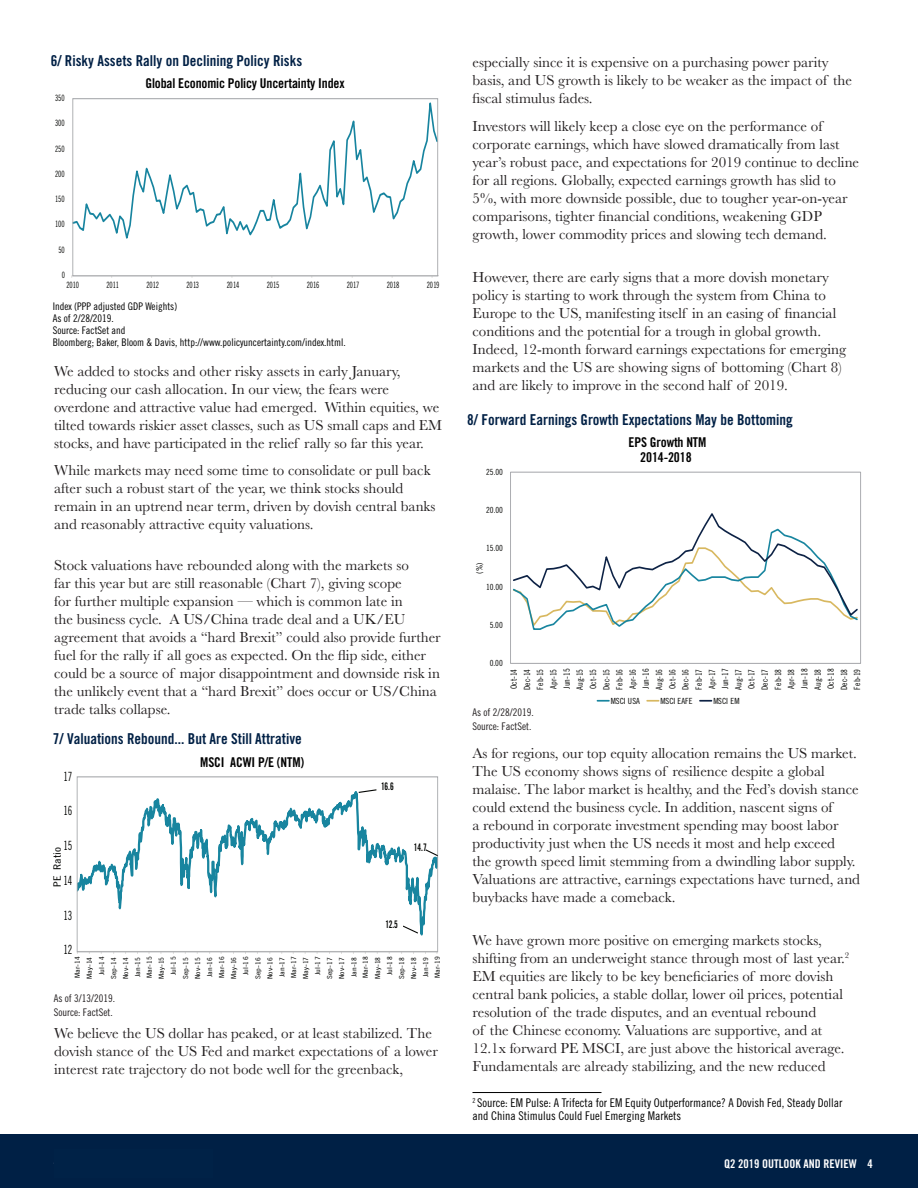
<style>
.page{position:relative;width:918px;height:1188px;background:#fff}
.page>*{position:absolute;margin:0;border:0;box-sizing:border-box;transform-origin:0 0}
.t1{font:15px/18px "Baskerville";color:#231f20}
.t2{font:15px "Trade Gothic LT Std Bd Cn 20";color:#002045}
.t3{font:13.5px/15px "Trade Gothic LT Std Bd Cn 20";letter-spacing:-.01em;color:#000;text-align:center}
.t4{font:12.75px "Trade Gothic LT Std Cn 18";letter-spacing:-.02em;color:#040503;scale:.8 1}
.t5{font:condensed 12px/13.5px "Prudential Modern";color:#000}
.t6{font:700 condensed 12px "Prudential Modern";color:#fff}
.t7{font:condensed 10.5px/12px "Prudential Modern";color:#000}
.t8{font:10.5px/13.5px "Trade Gothic LT Std Cn 18";color:#231f20}
.t9{font:10.5px "Trade Gothic LT Std Bd Cn 20";color:#040503;scale:.8 1}
.t10{font:10.2px "Trade Gothic LT Std Cn 18";letter-spacing:-.01em;color:#040503;scale:1.25 1}
.t11{font:8.7px "Trade Gothic LT Std Cn 18";letter-spacing:-.04em;color:#040503;scale:.84 1}
.t12{font:8.55px/13.2px "Trade Gothic LT Std Cn 18";letter-spacing:-.02em;color:#040503;text-align:justify}
.t13{font:8.4px "Trade Gothic LT Std Cn 18";letter-spacing:-.02em;color:#040503}
.t14{font:8.4px "Trade Gothic LT Std Cn 18";letter-spacing:.005em;color:#040503}
.t15{font:6.9px/12px "Trade Gothic LT Std Cn 18";letter-spacing:.015em;color:#040503;text-align:center;scale:1.25 1}
.s1{font-family:"Trade Gothic LT Std Cn 18";font-stretch:normal}
</style>
<div class="page">
<div style="left:0;top:1134px;width:918px;height:54px;background:#002045"></div>
<hr style="left:72px;top:275px;width:367px;height:1px;background:#dad9d8">
<svg style="left:75px;top:102px;width:361px;height:137px"></svg>
<div style="left:73px;top:98px;width:365px;height:178px;border:1px solid #a7a9ac"></div>
<hr style="left:472px;top:1092px;width:130px;height:1px;background:#000">
<svg style="left:79px;top:791px;width:357px;height:145px"></svg>
<div style="left:77px;top:776px;width:361px;height:176px;border:1px solid #a7a9ac"></div>
<svg style="left:403px;top:925px;width:16px;height:9px"></svg>
<div style="left:381px;top:917px;width:22px;height:18px;background:#fff"></div>
<svg style="left:358px;top:789px;width:19px;height:4px"></svg>
<svg style="left:425px;top:849px;width:14px;height:8px"></svg>
<div style="left:510px;top:472px;width:351px;height:192px;border:1px solid #a8a9ad"></div>
<svg style="left:513px;top:513px;width:345px;height:117px"></svg>
<svg style="left:597px;top:700px;width:12px;height:2px"></svg>
<svg style="left:647px;top:700px;width:12px;height:2px"></svg>
<svg style="left:700px;top:700px;width:12px;height:2px"></svg>
<p class="t2" style="left:51px;top:52px;width:253px">6/ Risky Assets Rally on Declining Policy Risks</p>
<p class="t3" style="left:145px;top:75px;width:201px">Global Economic Policy Uncertainty Index</p>
<p class="t11" style="left:55px;top:93px;width:13px">350</p>
<p class="t11" style="left:55px;top:118px;width:13px">300</p>
<p class="t11" style="left:55px;top:143px;width:13px">250</p>
<p class="t11" style="left:55px;top:169px;width:13px">200</p>
<p class="t11" style="left:55px;top:194px;width:13px">150</p>
<p class="t11" style="left:55px;top:219px;width:13px">100</p>
<p class="t11" style="left:59px;top:244px;width:9px">50</p>
<p class="t11" style="left:62px;top:270px;width:5px">0</p>
<p class="t11" style="left:66px;top:280px;width:16px">2010</p>
<p class="t11" style="left:107px;top:280px;width:16px">2011</p>
<p class="t11" style="left:147px;top:280px;width:16px">2012</p>
<p class="t11" style="left:187px;top:280px;width:16px">2013</p>
<p class="t11" style="left:227px;top:280px;width:16px">2014</p>
<p class="t11" style="left:267px;top:280px;width:16px">2015</p>
<p class="t11" style="left:307px;top:280px;width:16px">2016</p>
<p class="t11" style="left:347px;top:280px;width:16px">2017</p>
<p class="t11" style="left:387px;top:280px;width:16px">2018</p>
<p class="t11" style="left:427px;top:280px;width:16px">2019</p>
<p class="t7" style="left:53px;top:300px;width:295px"><span class="s1">Index (PPP adjusted GDP Weights)<br>As of 2/28/2019.<br>Source: FactSet and<br></span>Bloomberg; Baker, Bloom &amp; Davis, http://www.policyuncertainty.com/index.html.</p>
<p class="t1" style="left:54px;top:362px;width:390px">We added to stocks and other risky assets in early January, reducing our cash allocation. In our view, the fears were overdone and attractive value had emerged. Within equities, we tilted towards riskier asset classes, such as US small caps and EM stocks, and have participated in the relief rally so far this year.</p>
<p class="t1" style="left:54px;top:462px;width:383px">While markets may need some time to consolidate or pull back after such a robust start of the year, we think stocks should remain in an uptrend near term, driven by dovish central banks and reasonably attractive equity valuations.</p>
<p class="t1" style="left:54px;top:557px;width:388px">Stock valuations have rebounded along with the markets so<br>far this year but are still reasonable (Chart 7), giving scope<br>for further multiple expansion — which is common late in<br>the business cycle. A US/China trade deal and a UK/EU agreement that avoids a “hard Brexit” could also provide further fuel for the rally if all goes as expected. On the flip side, either could be a source of major disappointment and downside risk in the unlikely event that a “hard Brexit” does occur or US/China trade talks collapse.</p>
<p class="t2" style="left:53px;top:730px;width:251px">7/ Valuations Rebound... But Are Still Attrative</p>
<p class="t3" style="left:200px;top:755px;width:105px">MSCI ACWI P/E (NTM)</p>
<p class="t4" style="left:64px;top:769px;width:13px">17</p>
<p class="t4" style="left:64px;top:803px;width:13px">16</p>
<p class="t4" style="left:64px;top:838px;width:13px">15</p>
<p class="t10" style="left:51px;top:887px;width:33px;rotate:-90deg">PE Ratio</p>
<p class="t4" style="left:64px;top:873px;width:13px">14</p>
<p class="t4" style="left:64px;top:908px;width:13px">13</p>
<p class="t4" style="left:64px;top:942px;width:13px">12</p>
<p class="t9" style="left:381px;top:780px;width:17px">16.6</p>
<p class="t9" style="left:414px;top:841px;width:18px">14.7</p>
<p class="t9" style="left:386px;top:918px;width:17px">12.5</p>
<p class="t15" style="left:71px;top:979px;width:20px;rotate:-90deg">Mar-14<br>May-14<br>Jul-14<br>Sep-14<br>Nov-14<br>Jan-15<br>Mar-15<br>May-15<br>Jul-15<br>Sep-15<br>Nov-15<br>Jan-16<br>Mar-16<br>May-16<br>Jul-16<br>Sep-16<br>Nov-16<br>Jan-17<br>Mar-17<br>May-17<br>Jul-17<br>Sep-17<br>Nov-17<br>Jan-18<br>Mar-18<br>May-18<br>Jul-18<br>Sep-18<br>Nov-18<br>Jan-19<br>Mar-19</p>
<p class="t8" style="left:54px;top:992px;width:63px">As of 3/13/2019.<br>Source: FactSet.</p>
<p class="t1" style="left:54px;top:1024px;width:385px">We believe the US dollar has peaked, or at least stabilized. The dovish stance of the US Fed and market expectations of a lower interest rate trajectory do not bode well for the greenback,</p>
<p class="t1" style="left:473px;top:54px;width:381px">especially since it is expensive on a purchasing power parity basis, and US growth is likely to be weaker as the impact of the fiscal stimulus fades.</p>
<p class="t1" style="left:473px;top:117px;width:388px">Investors will likely keep a close eye on the performance of corporate earnings, which have slowed dramatically from last year’s robust pace, and expectations for 2019 continue to decline for all regions. Globally, expected earnings growth has slid to 5%, with more downside possible, due to tougher year-on-year comparisons, tighter financial conditions, weakening GDP growth, lower commodity prices and slowing tech demand.</p>
<p class="t1" style="left:473px;top:269px;width:375px">However, there are early signs that a more dovish monetary policy is starting to work through the system from China to Europe to the US, manifesting itself in an easing of financial conditions and the potential for a trough in global growth.<br>Indeed, 12-month forward earnings expectations for emerging markets and the US are showing signs of bottoming (Chart 8) and are likely to improve in the second half of 2019.</p>
<p class="t2" style="left:467px;top:411px;width:327px">8/ Forward Earnings Growth Expectations May be Bottoming</p>
<p class="t3" style="left:629px;top:435px;width:79px">EPS Growth NTM<br>2014-2018</p>
<p class="t13" style="left:486px;top:467px;width:18px">25.00</p>
<p class="t13" style="left:486px;top:505px;width:18px">20.00</p>
<p class="t13" style="left:486px;top:543px;width:18px">15.00</p>
<p class="t12" style="left:473px;top:574px;width:13px;rotate:-90deg">(%)</p>
<p class="t13" style="left:486px;top:582px;width:18px">10.00</p>
<p class="t13" style="left:490px;top:620px;width:15px">5.00</p>
<p class="t13" style="left:490px;top:658px;width:15px">0.00</p>
<p class="t12" style="left:507px;top:690px;width:23px;rotate:-90deg">Oct-14<br>Dec-14<br>Feb-15<br>Apr-15<br>Jun-15<br>Aug-15<br>Oct-15<br>Dec-15<br>Feb-16<br>Apr-16<br>Jun-16<br>Aug-16<br>Oct-16<br>Dec-16<br>Feb-17<br>Apr-17<br>Jun-17<br>Aug-17<br>Oct-17<br>Dec-17<br>Feb-18<br>Apr-18<br>Jun-18<br>Aug-18<br>Oct-18<br>Dec-18<br>Feb-19</p>
<p class="t13" style="left:611px;top:696px;width:30px">MSCI USA</p>
<p class="t14" style="left:661px;top:696px;width:33px">MSCI EAFE</p>
<p class="t13" style="left:713px;top:696px;width:28px">MSCI EM</p>
<p class="t8" style="left:472px;top:706px;width:63px">As of 2/28/2019.<br>Source: FactSet.</p>
<p class="t1" style="left:472px;top:744px;width:389px">As for regions, our top equity allocation remains the US market.<br>The US economy shows signs of resilience despite a global malaise. The labor market is healthy, and the Fed’s dovish stance could extend the business cycle. In addition, nascent signs of<br>a rebound in corporate investment spending may boost labor productivity just when the US needs it most and help exceed<br>the growth speed limit stemming from a dwindling labor supply.<br>Valuations are attractive, earnings expectations have turned, and buybacks have made a comeback.</p>
<p class="t1" style="left:472px;top:931px;width:378px">We have grown more positive on emerging markets stocks, shifting from an underweight stance through most of last year.<sup>2<br></sup>EM equities are likely to be key beneficiaries of more dovish central bank policies, a stable dollar, lower oil prices, potential resolution of the trade disputes, and an eventual rebound<br>of the Chinese economy. Valuations are supportive, and at 12.1x forward PE MSCI, are just above the historical average.<br>Fundamentals are already stabilizing, and the new reduced</p>
<p class="t5" style="left:472px;top:1095px;width:371px"><sup>2</sup> Source: EM Pulse: A Trifecta for EM Equity Outperformance? A Dovish Fed, Steady Dollar and China Stimulus Could Fuel Emerging Markets</p>
<p class="t6" style="left:724px;top:1156px;width:150px">Q2 2019 OUTLOOK AND REVIEW 4</p>
</div>
